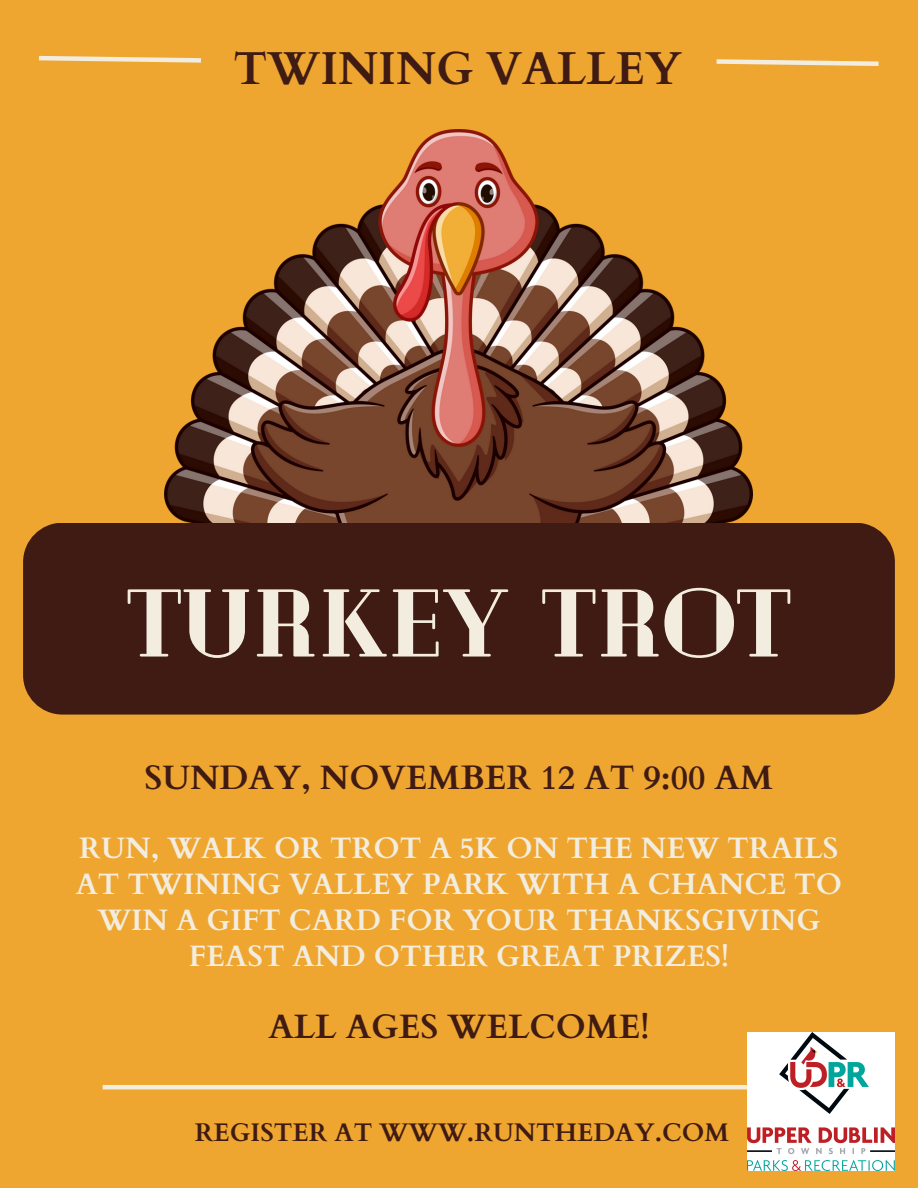
<style>
.page{position:relative;width:918px;height:1188px;background:#eea630}
.page>*{position:absolute;margin:0;border:0;box-sizing:border-box;transform-origin:0 0}
.t1{font:900 96px "Cheque";color:#f3ede0}
.t2{font:700 46.2px "Cardo";color:#3f1b14}
.t3{font:700 33.9px "Cardo";color:#3f1b14}
.t4{font:700 29.55px/36px "Cardo";color:#f3ede0;text-align:center}
.t5{font:700 25.5px "Cardo";color:#3f1b14}
</style>
<div class="page">
<img style="left:165px;top:129px;width:588px;height:394px">
<hr style="left:103px;top:1085px;width:728px;height:4px;background:#f3ede0">
<svg style="left:39px;top:55px;width:162px;height:8px"></svg>
<div style="left:23px;top:523px;width:872px;height:192px;background:#3f1b14;border-radius:39px"></div>
<svg style="left:716px;top:59px;width:163px;height:7px"></svg>
<img style="left:747px;top:1032px;width:148px;height:139px">
<p class="t2" style="left:233px;top:38px;width:450px">TWINING VALLEY</p>
<p class="t1" style="left:127px;top:561px;width:665px">TURKEY TROT</p>
<p class="t3" style="left:145px;top:756px;width:630px">SUNDAY, NOVEMBER 12 AT 9:00 AM</p>
<p class="t4" style="left:76px;top:831px;width:768px">RUN, WALK OR TROT A 5K ON THE NEW TRAILS AT TWINING VALLEY PARK WITH A CHANCE TO WIN A GIFT CARD FOR YOUR THANKSGIVING FEAST AND OTHER GREAT PRIZES!</p>
<p class="t3" style="left:268px;top:1004px;width:383px">ALL AGES WELCOME!</p>
<p class="t5" style="left:195px;top:1116px;width:536px">REGISTER AT WWW.RUNTHEDAY.COM</p>
</div>
